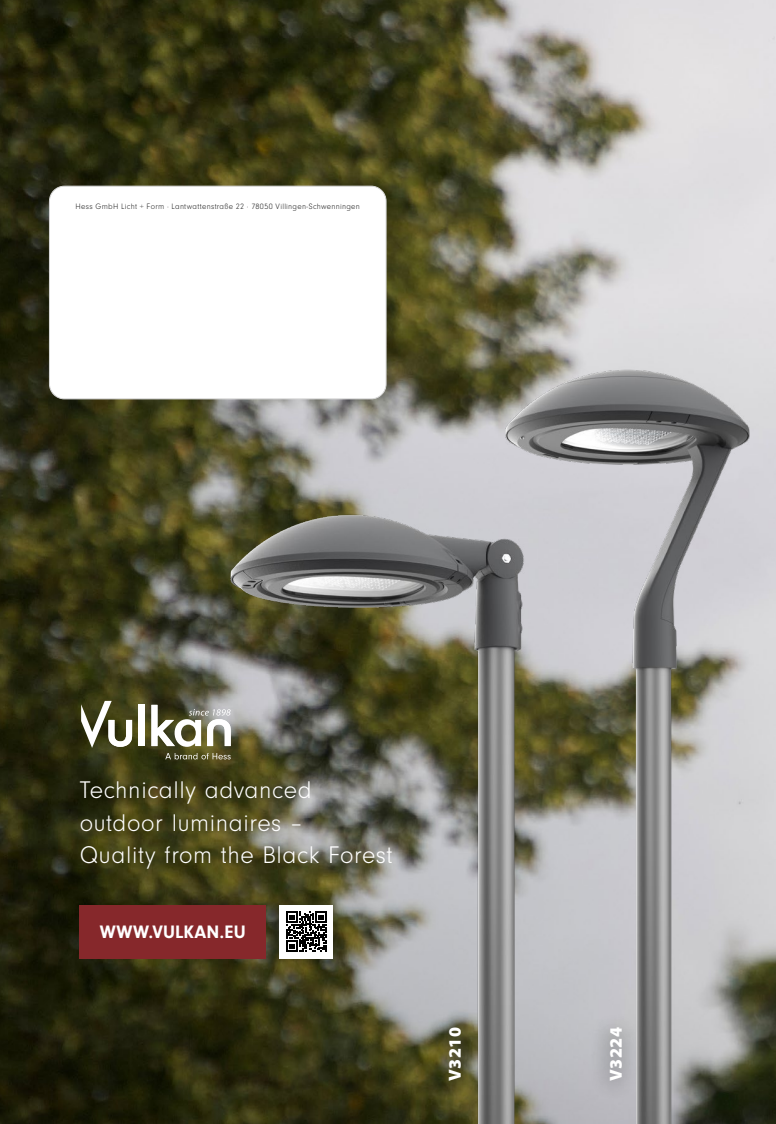
<style>
.page{position:relative;width:776px;height:1124px;background:#fff}
.page>*{position:absolute;margin:0;border:0;box-sizing:border-box;transform-origin:0 0}
.t1{font:300 25px/32.5px "Neuzeit Gro";letter-spacing:.025em;color:#fff}
.t2{font:700 18.75px "Neuzeit Gro";letter-spacing:.015em;color:#fff}
.t3{font:900 17.5px "Myriad Pro";letter-spacing:.025em;color:#fff}
.t4{font:300 8.12px "Neuzeit Gro";letter-spacing:.035em;color:#232323}
</style>
<div class="page">
<img style="left:0;top:0;width:776px;height:1123px">
<img style="left:472px;top:325px;width:304px;height:798px">
<img style="left:205px;top:459px;width:346px;height:664px">
<div style="left:49px;top:186px;width:337px;height:213px;background:#fff;border-radius:15px"></div>
<div style="left:49px;top:186px;width:337px;height:213px;border:1px solid #d6d6d6;border-radius:15px"></div>
<div style="left:80px;top:904px;width:186px;height:54px;background:#86282b"></div>
<div style="left:280px;top:904px;width:53px;height:54px;background:#fff"></div>
<svg style="left:286px;top:911px;width:41px;height:40px"></svg>
<div style="left:428px;top:1011px;width:50px;height:90px;background:#000;opacity:.5"></div>
<div style="left:589px;top:1011px;width:50px;height:90px;background:#000;opacity:.5"></div>
<div style="left:139px;top:704px;width:6px;height:42px;background:#fff"></div>
<svg style="left:81px;top:700px;width:51px;height:47px"></svg>
<svg style="left:165px;top:752px;width:66px;height:7px"></svg>
<svg style="left:151px;top:704px;width:80px;height:42px"></svg>
<p class="t4" style="left:76px;top:202px;width:286px">Hess GmbH Licht + Form ∙ Lantwattenstraße 22 ∙ 78050 Villingen-Schwenningen</p>
<h1 class="t1" style="left:80px;top:774px;width:315px">Technically advanced outdoor luminaires –<br>Quality from the Black Forest</h1>
<h2 class="t2" style="left:100px;top:921px;width:147px">WWW.VULKAN.EU</h2>
<h3 class="t3" style="left:443px;top:1080px;width:55px;rotate:-90deg">V3210</h3>
<h3 class="t3" style="left:604px;top:1080px;width:55px;rotate:-90deg">V3224</h3>
</div>
